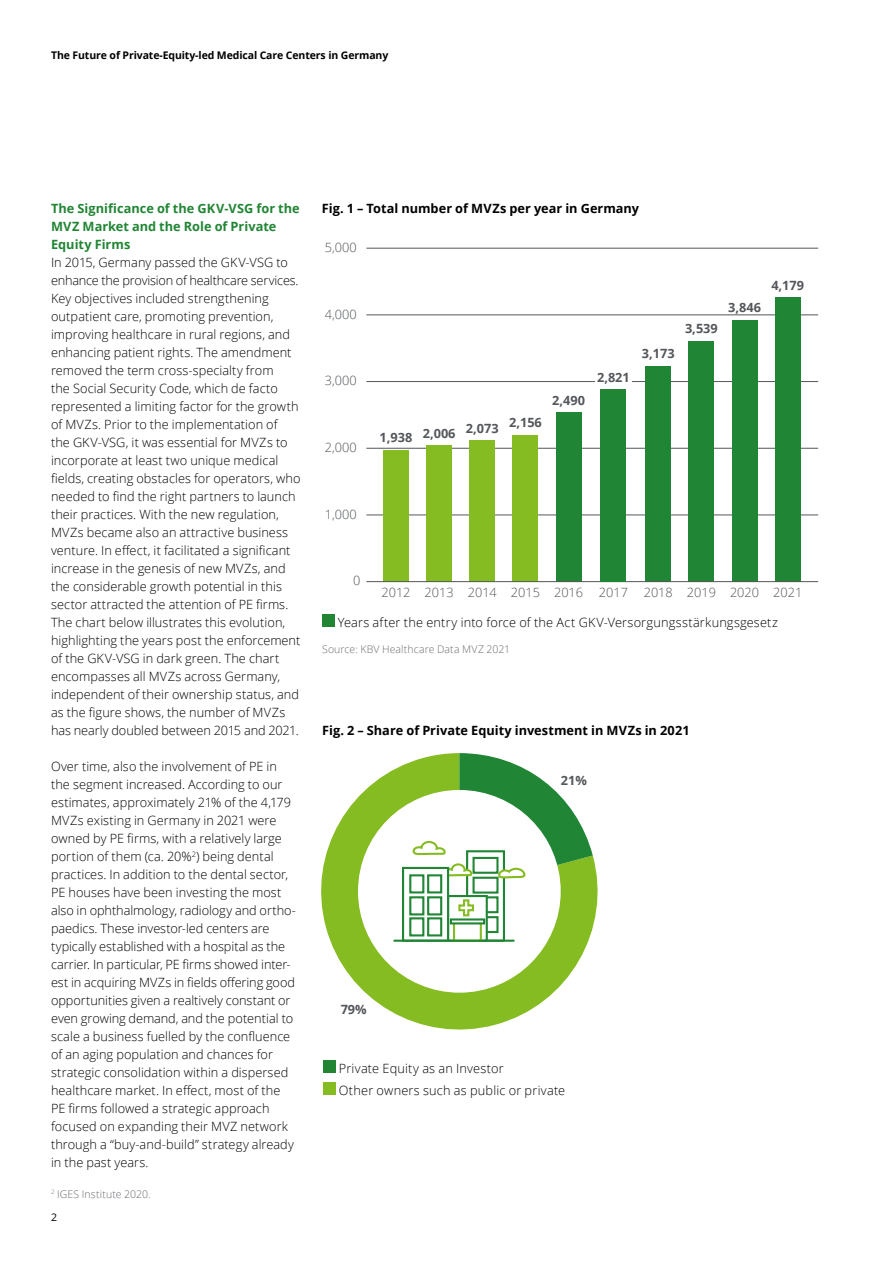
<style>
.page{position:relative;width:893px;height:1263px;background:#fff}
.page>*{position:absolute;margin:0;border:0;box-sizing:border-box;transform-origin:0 0}
.t1{font:300 12.75px/18px "Open Sans";letter-spacing:.005em;color:#000}
.t2{font:700 12.75px "Open Sans";color:#000}
.t3{font:700 12.75px/18px "Open Sans";letter-spacing:.005em;color:#218534}
.t4{font:300 12.75px "Open Sans";color:#53565a}
.t5{font:700 12.75px "Open Sans";color:#53565a}
.t6{font:700 10.5px "Open Sans";letter-spacing:-.01em;color:#000}
.t7{font:300 10.5px "Open Sans";letter-spacing:.01em;color:#6a6c71}
.t8{font:10.5px "Open Sans";color:#000}
</style>
<div class="page">
<hr style="left:366px;top:515px;width:452px;height:1px;background:#53565a">
<hr style="left:366px;top:448px;width:452px;height:1px;background:#53565a">
<hr style="left:366px;top:381px;width:452px;height:1px;background:#53565a">
<hr style="left:366px;top:315px;width:452px;height:1px;background:#53565a">
<hr style="left:366px;top:248px;width:452px;height:1px;background:#53565a">
<div style="left:383px;top:450px;width:26px;height:132px;background:#85bc22"></div>
<div style="left:426px;top:445px;width:26px;height:137px;background:#85bc22"></div>
<div style="left:469px;top:440px;width:26px;height:142px;background:#85bc22"></div>
<div style="left:512px;top:435px;width:26px;height:147px;background:#85bc22"></div>
<div style="left:556px;top:412px;width:26px;height:170px;background:#208534"></div>
<div style="left:645px;top:366px;width:26px;height:216px;background:#208534"></div>
<div style="left:688px;top:341px;width:26px;height:241px;background:#208534"></div>
<div style="left:732px;top:320px;width:26px;height:262px;background:#208534"></div>
<div style="left:775px;top:297px;width:26px;height:285px;background:#208534"></div>
<hr style="left:366px;top:581px;width:452px;height:1px;background:#53565a">
<div style="left:595px;top:370px;width:36px;height:17px;background:#fff"></div>
<div style="left:600px;top:390px;width:26px;height:192px;background:#208534"></div>
<div style="left:322px;top:614px;width:12px;height:13px;background:#218534"></div>
<svg style="left:321px;top:762px;width:277px;height:268px;fill:#85bc22"></svg>
<div style="left:358px;top:790px;width:203px;height:203px;background:#fff;border-radius:50%"></div>
<svg style="left:488px;top:891px;width:11px;height:43px"></svg>
<div style="left:466px;top:850px;width:39px;height:92px;border:2px solid #208534"></div>
<div style="left:472px;top:877px;width:26px;height:17px;border:2px solid #208534"></div>
<div style="left:474px;top:897px;width:23px;height:15px;background:#fff"></div>
<div style="left:472px;top:896px;width:26px;height:17px;border:2px solid #208534"></div>
<div style="left:474px;top:917px;width:23px;height:15px;background:#fff"></div>
<div style="left:472px;top:916px;width:26px;height:17px;border:2px solid #208534"></div>
<svg style="left:411px;top:753px;width:182px;height:138px"></svg>
<div style="left:448px;top:896px;width:39px;height:45px;background:#fff"></div>
<div style="left:447px;top:895px;width:41px;height:47px;border:2px solid #208534"></div>
<svg style="left:409px;top:870px;width:37px;height:67px"></svg>
<div style="left:402px;top:867px;width:47px;height:75px;border:2px solid #208534"></div>
<div style="left:453px;top:919px;width:29px;height:23px;border:2px solid #85bc22"></div>
<div style="left:410px;top:918px;width:13px;height:17px;background:#fff"></div>
<div style="left:409px;top:917px;width:15px;height:19px;border:2px solid #208534"></div>
<div style="left:410px;top:897px;width:13px;height:17px;background:#fff"></div>
<div style="left:409px;top:896px;width:15px;height:19px;border:2px solid #208534"></div>
<div style="left:410px;top:875px;width:13px;height:17px;background:#fff"></div>
<div style="left:409px;top:874px;width:15px;height:19px;border:2px solid #208534"></div>
<div style="left:428px;top:918px;width:13px;height:17px;background:#fff"></div>
<div style="left:427px;top:917px;width:15px;height:19px;border:2px solid #208534"></div>
<div style="left:428px;top:897px;width:13px;height:17px;background:#fff"></div>
<div style="left:427px;top:896px;width:15px;height:19px;border:2px solid #208534"></div>
<div style="left:428px;top:875px;width:13px;height:17px;background:#fff"></div>
<div style="left:427px;top:874px;width:15px;height:19px;border:2px solid #208534"></div>
<div style="left:450px;top:918px;width:35px;height:6px;border:2px solid #208534"></div>
<svg style="left:458px;top:899px;width:16px;height:18px"></svg>
<hr style="left:394px;top:940px;width:120px;height:2px;background:#208534">
<div style="left:323px;top:1060px;width:12px;height:13px;background:#218534"></div>
<div style="left:323px;top:1082px;width:12px;height:13px;background:#85bc22"></div>
<p class="t6" style="left:51px;top:48px;width:339px">The Future of Private-Equity-led Medical Care Centers in Germany</p>
<p class="t3" style="left:51px;top:199px;width:250px">The Significance of the GKV-VSG for the<br>MVZ Market and the Role of Private<br>Equity Firms</p>
<p class="t1" style="left:51px;top:253px;width:251px">In 2015, Germany passed the GKV-VSG to enhance the provision of healthcare services.<br>Key objectives included strengthening outpatient care, promoting prevention, improving healthcare in rural regions, and enhancing patient rights. The amendment removed the term cross-specialty from<br>the Social Security Code, which de facto represented a limiting factor for the growth of MVZs. Prior to the implementation of<br>the GKV-VSG, it was essential for MVZs to incorporate at least two unique medical fields, creating obstacles for operators, who needed to find the right partners to launch their practices. With the new regulation, MVZs became also an attractive business venture. In effect, it facilitated a significant increase in the genesis of new MVZs, and the considerable growth potential in this sector attracted the attention of PE firms.<br>The chart below illustrates this evolution, highlighting the years post the enforcement of the GKV-VSG in dark green. The chart encompasses all MVZs across Germany, independent of their ownership status, and as the figure shows, the number of MVZs has nearly doubled between 2015 and 2021.</p>
<p class="t1" style="left:51px;top:757px;width:246px">Over time, also the involvement of PE in the segment increased. According to our estimates, approximately 21% of the 4,179<br>MVZs existing in Germany in 2021 were owned by PE firms, with a relatively large portion of them (ca. 20%<sup>2</sup>) being dental practices. In addition to the dental sector, PE houses have been investing the most also in ophthalmology, radiology and ortho&shy;paedics. These investor-led centers are typically established with a hospital as the carrier. In particular, PE firms showed inter&shy;est in acquiring MVZs in fields offering good opportunities given a realtively constant or even growing demand, and the potential to scale a business fuelled by the confluence of an aging population and chances for strategic consolidation within a dispersed healthcare market. In effect, most of the PE firms followed a strategic approach focused on expanding their MVZ network through a “buy-and-build” strategy already in the past years.</p>
<p class="t7" style="left:51px;top:1187px;width:101px"><sup>2</sup> IGES Institute 2020.</p>
<p class="t8" style="left:51px;top:1210px;width:8px">2</p>
<p class="t2" style="left:322px;top:199px;width:319px">Fig. 1 – Total number of MVZs per year in Germany</p>
<p class="t4" style="left:325px;top:239px;width:33px">5,000</p>
<p class="t4" style="left:325px;top:305px;width:33px">4,000</p>
<p class="t4" style="left:325px;top:372px;width:33px">3,000</p>
<p class="t4" style="left:325px;top:439px;width:33px">2,000</p>
<p class="t5" style="left:380px;top:429px;width:34px">1,938</p>
<p class="t5" style="left:423px;top:424px;width:34px">2,006</p>
<p class="t5" style="left:466px;top:419px;width:34px">2,073</p>
<p class="t5" style="left:509px;top:414px;width:34px">2,156</p>
<p class="t5" style="left:552px;top:391px;width:34px">2,490</p>
<p class="t5" style="left:597px;top:368px;width:34px">2,821</p>
<p class="t5" style="left:642px;top:345px;width:34px">3,173</p>
<p class="t5" style="left:685px;top:320px;width:34px">3,539</p>
<p class="t5" style="left:728px;top:299px;width:34px">3,846</p>
<p class="t5" style="left:771px;top:276px;width:34px">4,179</p>
<p class="t4" style="left:325px;top:505px;width:33px">1,000</p>
<p class="t4" style="left:353px;top:572px;width:9px">0</p>
<p class="t4" style="left:381px;top:584px;width:31px">2012</p>
<p class="t4" style="left:425px;top:584px;width:31px">2013</p>
<p class="t4" style="left:468px;top:584px;width:31px">2014</p>
<p class="t4" style="left:511px;top:584px;width:31px">2015</p>
<p class="t4" style="left:554px;top:584px;width:31px">2016</p>
<p class="t4" style="left:599px;top:584px;width:31px">2017</p>
<p class="t4" style="left:644px;top:584px;width:31px">2018</p>
<p class="t4" style="left:687px;top:584px;width:31px">2019</p>
<p class="t4" style="left:730px;top:584px;width:31px">2020</p>
<p class="t4" style="left:773px;top:584px;width:31px">2021</p>
<p class="t1" style="left:338px;top:613px;width:442px">Years after the entry into force of the Act GKV-Versorgungsstärkungsgesetz</p>
<p class="t7" style="left:322px;top:642px;width:190px">Source: KBV Healthcare Data MVZ 2021</p>
<p class="t2" style="left:322px;top:721px;width:369px">Fig. 2 – Share of Private Equity investment in MVZs in 2021</p>
<p class="t5" style="left:341px;top:1000px;width:28px">79%</p>
<p class="t5" style="left:561px;top:771px;width:28px">21%</p>
<p class="t1" style="left:339px;top:1057px;width:228px;line-height:22.2px">Private Equity as an Investor<br>Other owners such as public or private</p>
</div>
